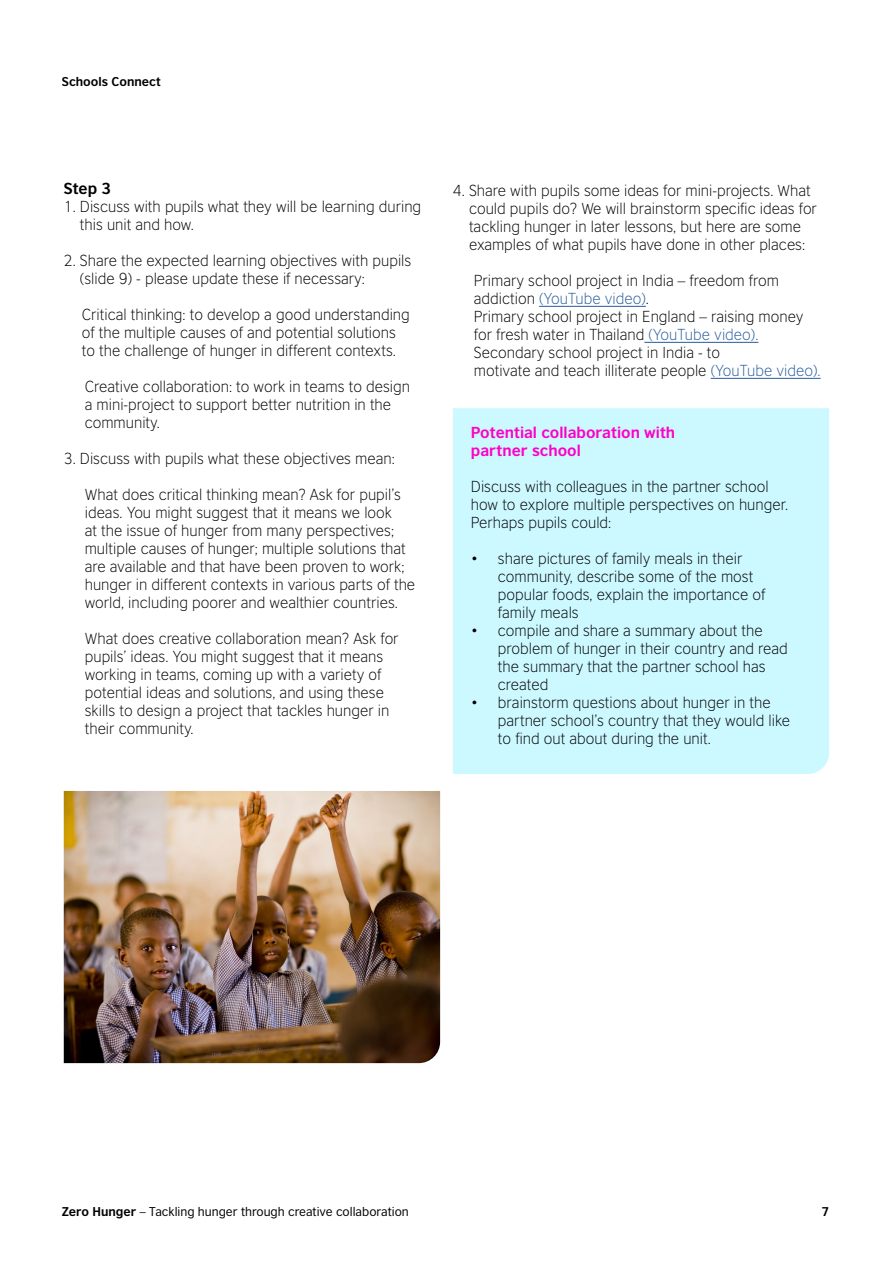
<style>
.page{position:relative;width:893px;height:1263px;background:#fff}
.page>*{position:absolute;margin:0;border:0;box-sizing:border-box;transform-origin:0 0}
.t1{font:300 15px/18px "British Council Sans";color:#000}
.t2{font:700 15px/18px "British Council Sans";color:#ff00c8}
.t3{font:700 15px "British Council Sans";color:#000}
.t4{font:12px "British Council Sans";color:#000}
.t5{font:700 12px "British Council Sans";color:#000}
.s1{color:#275b9b}
.s2{font-weight:700}
</style>
<div class="page">
<hr style="left:539px;top:306px;width:107px;height:1px;background:#275b9b">
<hr style="left:644px;top:342px;width:114px;height:1px;background:#275b9b">
<hr style="left:711px;top:378px;width:110px;height:1px;background:#275b9b">
<img style="left:64px;top:791px;width:376px;height:272px">
<div style="left:453px;top:408px;width:376px;height:366px;background:#ccf8ff"></div>
<p class="t5" style="left:62px;top:73px;width:100px">Schools Connect</p>
<p class="t3" style="left:64px;top:179px;width:49px">Step 3</p>
<p class="t1" style="left:80px;top:197px;width:343px;text-indent:-16px">1. Discuss with pupils what they will be learning during this unit and how.</p>
<p class="t1" style="left:80px;top:251px;width:333px;text-indent:-16px">2. Share the expected learning objectives with pupils (slide 9) - please update these if necessary:</p>
<p class="t1" style="left:82px;top:305px;width:330px">Critical thinking: to develop a good understanding of the multiple causes of and potential solutions to the challenge of hunger in different contexts.</p>
<p class="t1" style="left:85px;top:377px;width:327px">Creative collaboration: to work in teams to design a mini-project to support better nutrition in the community.</p>
<p class="t1" style="left:64px;top:449px;width:333px">3. Discuss with pupils what these objectives mean:</p>
<p class="t1" style="left:85px;top:485px;width:332px">What does critical thinking mean? Ask for pupil’s ideas. You might suggest that it means we look<br>at the issue of hunger from many perspectives; multiple causes of hunger; multiple solutions that are available and that have been proven to work; hunger in different contexts in various parts of the world, including poorer and wealthier countries.</p>
<p class="t1" style="left:85px;top:629px;width:315px">What does creative collaboration mean? Ask for pupils’ ideas. You might suggest that it means working in teams, coming up with a variety of potential ideas and solutions, and using these skills to design a project that tackles hunger in their community.</p>
<p class="t1" style="left:469px;top:182px;width:349px;text-indent:-16px">4. Share with pupils some ideas for mini-projects. What could pupils do? We will brainstorm specific ideas for tackling hunger in later lessons, but here are some examples of what pupils have done in other places:</p>
<p class="t1" style="left:474px;top:272px;width:348px">Primary school project in India – freedom from addiction <span class="s1">(YouTube video)</span>.<br>Primary school project in England – raising money for fresh water in Thailand <span class="s1">(YouTube video).<br></span>Secondary school project in India - to<br>motivate and teach illiterate people <span class="s1">(YouTube video).</span></p>
<p class="t2" style="left:471px;top:423px;width:206px">Potential collaboration with partner school</p>
<p class="t1" style="left:471px;top:477px;width:319px">Discuss with colleagues in the partner school how to explore multiple perspectives on hunger.<br>Perhaps pupils could:</p>
<p class="t1" style="left:498px;top:549px;width:269px;text-indent:-27px">• share pictures of family meals in their community, describe some of the most popular foods, explain the importance of family meals</p>
<p class="t1" style="left:498px;top:621px;width:291px;text-indent:-27px">• compile and share a summary about the problem of hunger in their country and read the summary that the partner school has created</p>
<p class="t1" style="left:498px;top:693px;width:294px;text-indent:-27px">• brainstorm questions about hunger in the partner school’s country that they would like to find out about during the unit.</p>
<p class="t4" style="left:62px;top:1204px;width:348px"><span class="s2">Zero Hunger</span> – Tackling hunger through creative collaboration</p>
<p class="t5" style="left:821px;top:1204px;width:9px">7</p>
</div>
